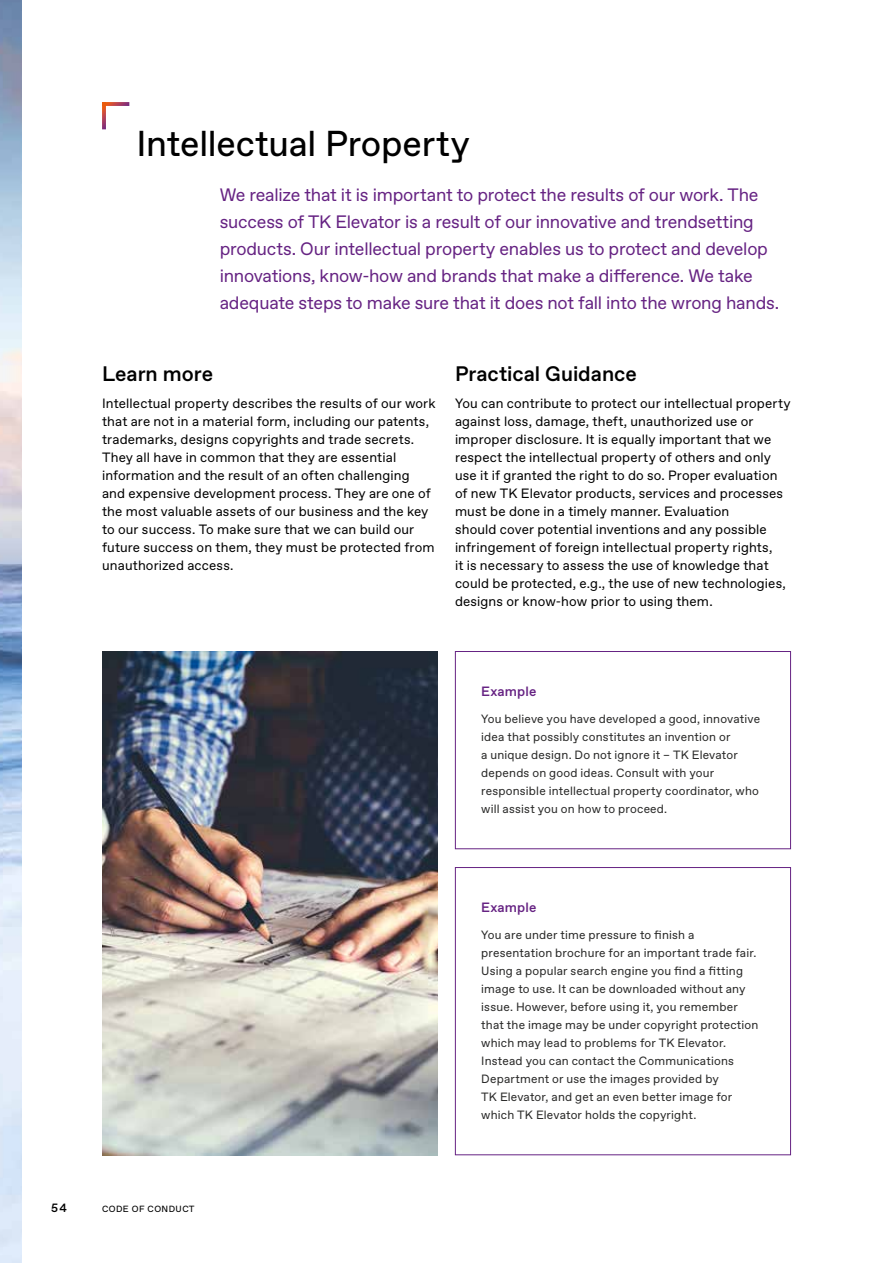
<style>
.page{position:relative;width:893px;height:1263px;background:#fff}
.page>*{position:absolute;margin:0;border:0;box-sizing:border-box;transform-origin:0 0}
.t1{font:36px "TKE Type";letter-spacing:-.005em;color:#000}
.t2{font:500 21px "TKE Type";color:#000}
.t3{font:18px/27px "TKE Type";letter-spacing:-.01em;color:#662383}
.t4{font:13.5px/18px "TKE Type";letter-spacing:.01em;color:#000}
.t5{font:500 13.5px "TKE Type";letter-spacing:.01em;color:#662383}
.t6{font:12px/18px "TKE Type";letter-spacing:.015em;color:#282827}
.t7{font:500 12px "TKE Type";color:#000}
.t8{font:9px "TKE Type";letter-spacing:.05em;color:#000}
</style>
<div class="page">
<img style="left:0;top:0;width:21px;height:1263px">
<svg style="left:102px;top:106px;width:4px;height:23px"></svg>
<svg style="left:102px;top:102px;width:27px;height:4px"></svg>
<div style="left:455px;top:651px;width:336px;height:198px;border:1px solid #662383"></div>
<div style="left:455px;top:867px;width:336px;height:288px;border:1px solid #662383"></div>
<img style="left:102px;top:651px;width:336px;height:504px">
<h1 class="t1" style="left:137px;top:123px;width:335px">Intellectual Property</h1>
<p class="t3" style="left:220px;top:182px;width:561px">We realize that it is important to protect the results of our work. The success of TK Elevator is a result of our innovative and trendsetting products. Our intellectual property enables us to protect and develop innovations, know-how and brands that make a difference. We take adequate steps to make sure that it does not fall into the wrong hands.</p>
<h2 class="t2" style="left:102px;top:361px;width:113px">Learn more</h2>
<p class="t4" style="left:102px;top:395px;width:335px">Intellectual property describes the results of our work that are not in a material form, including our patents, trademarks, designs copyrights and trade secrets.<br>They all have in common that they are essential information and the result of an often challenging and expensive development process. They are one of the most valuable assets of our business and the key to our success. To make sure that we can build our future success on them, they must be protected from unauthorized access.</p>
<h2 class="t2" style="left:455px;top:361px;width:183px">Practical Guidance</h2>
<p class="t4" style="left:455px;top:395px;width:337px">You can contribute to protect our intellectual property against loss, damage, theft, unauthorized use or improper disclosure. It is equally important that we respect the intellectual property of others and only use it if granted the right to do so. Proper evaluation of new TK Elevator products, services and processes must be done in a timely manner. Evaluation<br>should cover potential inventions and any possible infringement of foreign intellectual property rights,<br>it is necessary to assess the use of knowledge that could be protected, e.g., the use of new technologies, designs or know-how prior to using them.</p>
<p class="t5" style="left:481px;top:683px;width:57px">Example</p>
<p class="t6" style="left:481px;top:710px;width:280px">You believe you have developed a good, innovative idea that possibly constitutes an invention or<br>a unique design. Do not ignore it – TK Elevator depends on good ideas. Consult with your responsible intellectual property coordinator, who will assist you on how to proceed.</p>
<p class="t7" style="left:51px;top:1201px;width:18px">54</p>
<p class="t8" style="left:102px;top:1203px;width:94px">CODE OF CONDUCT</p>
<p class="t5" style="left:481px;top:899px;width:57px">Example</p>
<p class="t6" style="left:481px;top:926px;width:279px">You are under time pressure to finish a presentation brochure for an important trade fair.<br>Using a popular search engine you find a fitting image to use. It can be downloaded without any issue. However, before using it, you remember that the image may be under copyright protection which may lead to problems for TK Elevator.<br>Instead you can contact the Communications Department or use the images provided by<br>TK Elevator, and get an even better image for which TK Elevator holds the copyright.</p>
</div>
